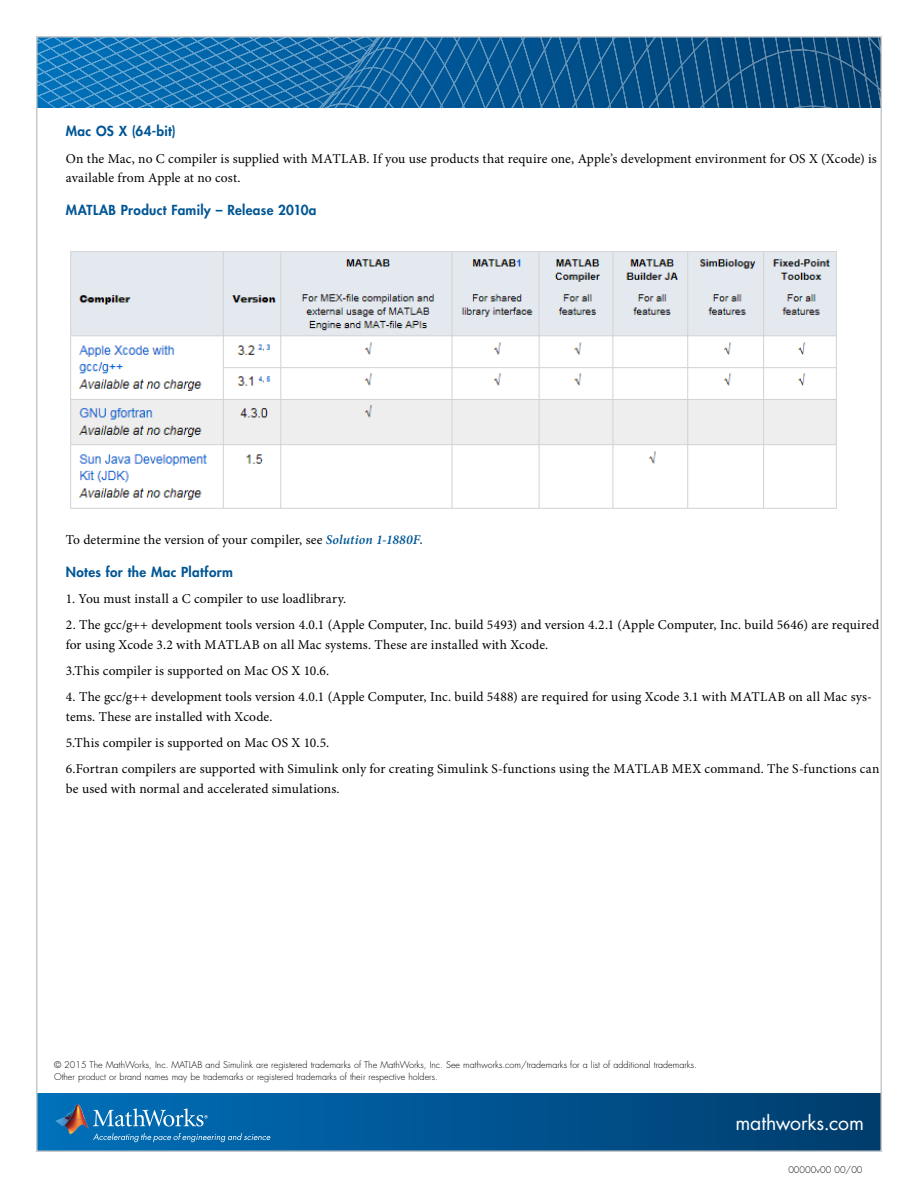
<style>
.page{position:relative;width:918px;height:1188px;background:#fff}
.page>*{position:absolute;margin:0;border:0;box-sizing:border-box;transform-origin:0 0}
.t1{font:19.5px "Futura Std";letter-spacing:-.005em;color:#fff}
.t2{font:13.5px/19.5px "Minion Pro";letter-spacing:.005em;color:#000}
.t3{font:800 13.5px "Futura Std";letter-spacing:.025em;color:#005695}
.t4{font:300 9px/11.2px "Futura Std";color:#000}
.s1{font-weight:600;font-style:italic;color:#005695}
</style>
<div class="page">
<div style="left:37px;top:1094px;width:844px;height:57px;background:linear-gradient(to right,#0070bb,#003c6d)"></div>
<svg style="left:39px;top:39px;width:384px;height:69px;background:#1872b1"></svg>
<svg style="left:423px;top:39px;width:25px;height:69px;background:#0e609c"></svg>
<svg style="left:448px;top:39px;width:16px;height:69px"></svg>
<svg style="left:464px;top:39px;width:415px;height:69px;background:#0d5286"></svg>
<img style="left:64px;top:1104px;width:21px;height:15px">
<svg style="left:56px;top:1118px;width:8px;height:8px"></svg>
<img style="left:64px;top:1119px;width:25px;height:15px">
<svg style="left:93px;top:1133px;width:177px;height:9px;background:#2d82bb"></svg>
<svg style="left:93px;top:1108px;width:115px;height:19px;background:#3e8dc2"></svg>
<img style="left:70px;top:251px;width:767px;height:258px">
<p class="t3" style="left:66px;top:123px;width:111px">Mac OS X (64-bit)</p>
<p class="t2" style="left:66px;top:149px;width:813px">On the Mac, no C compiler is supplied with MATLAB. If you use products that require one, Apple’s development environment for OS X (Xcode) is available from Apple at no cost.</p>
<p class="t3" style="left:66px;top:202px;width:252px">MATLAB Product Family – Release 2010a</p>
<p class="t2" style="left:66px;top:530px;width:359px">To determine the version of your compiler, see <span class="s1">Solution 1-1880F.</span></p>
<p class="t3" style="left:66px;top:563px;width:168px">Notes for the Mac Platform</p>
<p class="t2" style="left:66px;top:589px;width:282px">1. You must install a C compiler to use loadlibrary.</p>
<p class="t2" style="left:66px;top:616px;width:815px">2. The gcc/g++ development tools version 4.0.1 (Apple Computer, Inc. build 5493) and version 4.2.1 (Apple Computer, Inc. build 5646) are required for using Xcode 3.2 with MATLAB on all Mac systems. These are installed with Xcode.</p>
<p class="t2" style="left:66px;top:661px;width:265px">3.This compiler is supported on Mac OS X 10.6.</p>
<p class="t2" style="left:66px;top:688px;width:808px">4. The gcc/g++ development tools version 4.0.1 (Apple Computer, Inc. build 5488) are required for using Xcode 3.1 with MATLAB on all Mac sys&shy;tems. These are installed with Xcode.</p>
<p class="t2" style="left:66px;top:730px;width:815px;line-height:26.2px">5.This compiler is supported on Mac OS X 10.5.<br>6.Fortran compilers are supported with Simulink only for creating Simulink S-functions using the MATLAB MEX command. The S-functions can</p>
<p class="t2" style="left:66px;top:779px;width:275px">be used with normal and accelerated simulations.</p>
<p class="t4" style="left:54px;top:1060px;width:644px">© 2015 The MathWorks, Inc. MATLAB and Simulink are registered trademarks of The MathWorks, Inc. See mathworks.com/trademarks for a list of additional trademarks.<br>Other product or brand names may be trademarks or registered trademarks of their respective holders.</p>
<h1 class="t1" style="left:735px;top:1110px;width:130px">mathworks.com</h1>
<p class="t4" style="left:788px;top:1165px;width:76px">00000v00 00/00</p>
</div>
